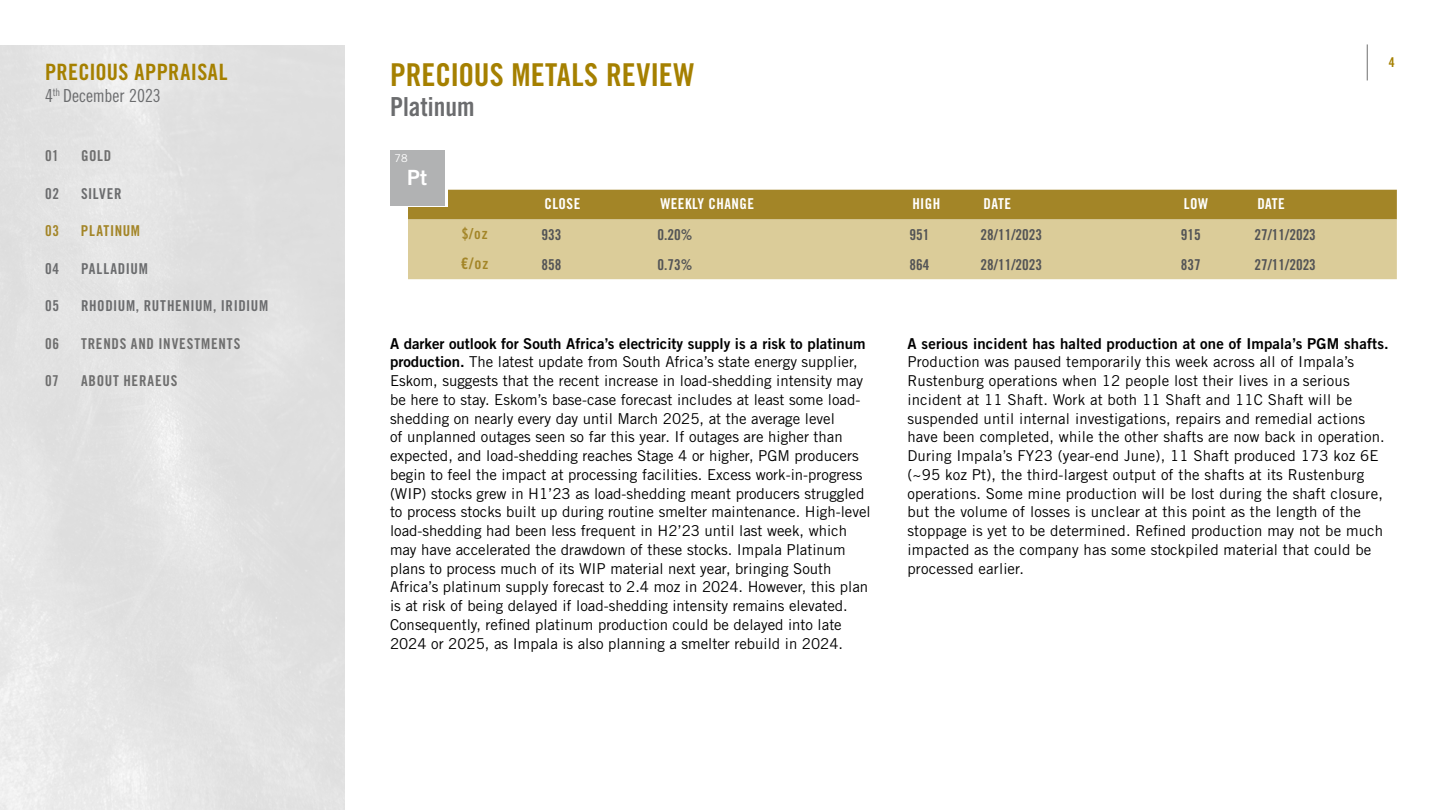
<style>
.page{position:relative;width:1440px;height:810px;background:#fff}
.page>*{position:absolute;margin:0;border:0;box-sizing:border-box;transform-origin:0 0}
.t1{font:31.5px "Trade Gothic LT Std Bd Cn 20";color:#a58000}
.t2{font:26.25px "Trade Gothic LT Std Bd Cn 20";color:#6b6c6e}
.t3{font:22.5px "Trade Gothic LT Std Bd Cn 20";letter-spacing:.015em;color:#a58000}
.t4{font:21px "Trade Gothic LT Std Bd 2";color:#fff}
.t5{font:18px "Trade Gothic LT Std Cn 18";letter-spacing:-.005em;color:#6b6c6e}
.t6{font:15.75px "Trade Gothic LT Std Bd Cn 20";color:#a38527}
.t7{font:15px/18.8px "Trade Gothic LT Std";color:#000}
.t8{font:15px "Trade Gothic LT Std Bd 2";color:#000}
.t9{font:15px "Trade Gothic LT Std Bd Cn 20";color:#535456}
.t10{font:15px "Trade Gothic LT Std Bd Cn 20";letter-spacing:.04em;color:#6b6c6e}
.t11{font:15px "Trade Gothic LT Std Bd Cn 20";letter-spacing:.05em;color:#6e6e6e}
.t12{font:15px "Trade Gothic LT Std Bd Cn 20";letter-spacing:.03em;color:#fff}
.t13{font:15px "Trade Gothic LT Std Bd Cn 20";letter-spacing:.05em;color:#a38527}
.t14{font:13.5px "Trade Gothic LT Std Bd Cn 20";color:#a58000}
.t15{font:10.8px "Trade Gothic LT Std";color:#fff}
.s1{font-size:15px}
.s2{font-family:"Trade Gothic LT Std Bd 2"}
</style>
<div class="page">
<hr style="left:1367px;top:44px;width:1px;height:36px;background:#6e6e6e">
<div style="left:408px;top:190px;width:989px;height:30px;background:#a38527"></div>
<div style="left:408px;top:220px;width:989px;height:59px;background:#dbcc99"></div>
<div style="left:393px;top:152px;width:54px;height:55px;background:linear-gradient(to bottom,#fff,#fff)"></div>
<div style="left:390px;top:150px;width:54px;height:55px;background:#b1b2b3"></div>
<h3 class="t3" style="left:45px;top:58px;width:184px">PRECIOUS APPRAISAL</h3>
<p class="t5" style="left:45px;top:85px;width:117px">4<sup>th</sup> December 2023</p>
<p class="t11" style="left:45px;top:147px;width:15px">01</p>
<p class="t11" style="left:81px;top:147px;width:32px">GOLD</p>
<p class="t10" style="left:45px;top:184px;width:16px">02</p>
<p class="t10" style="left:81px;top:184px;width:42px">SILVER</p>
<p class="t13" style="left:45px;top:222px;width:16px">03</p>
<p class="t13" style="left:81px;top:222px;width:61px">PLATINUM</p>
<p class="t10" style="left:45px;top:259px;width:16px">04</p>
<p class="t10" style="left:81px;top:259px;width:68px">PALLADIUM</p>
<p class="t10" style="left:45px;top:297px;width:16px">05</p>
<p class="t10" style="left:81px;top:297px;width:189px">RHODIUM, RUTHENIUM, IRIDIUM</p>
<p class="t11" style="left:45px;top:334px;width:16px">06</p>
<p class="t11" style="left:81px;top:334px;width:161px">TRENDS AND INVESTMENTS</p>
<p class="t11" style="left:45px;top:372px;width:15px">07</p>
<p class="t11" style="left:81px;top:372px;width:98px">ABOUT HERAEUS</p>
<h1 class="t1" style="left:390px;top:56px;width:306px">PRECIOUS METALS REVIEW</h1>
<h2 class="t2" style="left:390px;top:91px;width:86px">Platinum</h2>
<p class="t15" style="left:395px;top:152px;width:15px">78</p>
<h3 class="t4" style="left:407px;top:164px;width:21px">Pt</h3>
<p class="t12" style="left:544px;top:194px;width:37px">CLOSE</p>
<p class="t12" style="left:660px;top:194px;width:95px">WEEKLY CHANGE</p>
<p class="t12" style="left:912px;top:194px;width:30px">HIGH</p>
<p class="t12" style="left:984px;top:194px;width:29px">DATE</p>
<p class="t12" style="left:1184px;top:194px;width:26px">LOW</p>
<p class="t12" style="left:1257px;top:194px;width:29px">DATE</p>
<p class="t13" style="left:462px;top:224px;width:28px">$/oz</p>
<p class="t9" style="left:541px;top:225px;width:21px">933</p>
<p class="t9" style="left:657px;top:225px;width:36px">0.20%</p>
<p class="t9" style="left:909px;top:225px;width:21px">951</p>
<p class="t9" style="left:981px;top:225px;width:63px">28/11/2023</p>
<p class="t9" style="left:1181px;top:225px;width:21px">915</p>
<p class="t9" style="left:1254px;top:225px;width:63px">27/11/2023</p>
<p class="t6" style="left:461px;top:254px;width:29px">€/o<span class="s1">z</span></p>
<p class="t9" style="left:541px;top:255px;width:21px">858</p>
<p class="t9" style="left:657px;top:255px;width:36px">0.73%</p>
<p class="t9" style="left:909px;top:255px;width:21px">864</p>
<p class="t9" style="left:981px;top:255px;width:63px">28/11/2023</p>
<p class="t9" style="left:1181px;top:255px;width:21px">837</p>
<p class="t9" style="left:1254px;top:255px;width:63px">27/11/2023</p>
<p class="t14" style="left:1389px;top:54px;width:7px">4</p>
<p class="t8" style="left:390px;top:334px;width:477px">A darker outlook for South Africa’s electricity supply is a risk to platinum</p>
<p class="t7" style="left:390px;top:353px;width:482px"><span class="s2">production.</span> The latest update from South Africa’s state energy supplier, Eskom, suggests that the recent increase in load-shedding intensity may be here to stay. Eskom’s base-case forecast includes at least some load&shy;shedding on nearly every day until March 2025, at the average level<br>of unplanned outages seen so far this year. If outages are higher than expected, and load-shedding reaches Stage 4 or higher, PGM producers begin to feel the impact at processing facilities. Excess work-in-progress (WIP) stocks grew in H1’23 as load-shedding meant producers struggled to process stocks built up during routine smelter maintenance. High-level load-shedding had been less frequent in H2’23 until last week, which may have accelerated the drawdown of these stocks. Impala Platinum plans to process much of its WIP material next year, bringing South Africa’s platinum supply forecast to 2.4 moz in 2024. However, this plan is at risk of being delayed if load-shedding intensity remains elevated.<br>Consequently, refined platinum production could be delayed into late 2024 or 2025, as Impala is also planning a smelter rebuild in 2024.</p>
<p class="t8" style="left:908px;top:334px;width:483px">A serious incident has halted production at one of Impala’s PGM shafts.</p>
<p class="t7" style="left:908px;top:353px;width:479px">Production was paused temporarily this week across all of Impala’s Rustenburg operations when 12 people lost their lives in a serious incident at 11 Shaft. Work at both 11 Shaft and 11C Shaft will be suspended until internal investigations, repairs and remedial actions have been completed, while the other shafts are now back in operation.<br>During Impala’s FY23 (year-end June), 11 Shaft produced 173 koz 6E (~95 koz Pt), the third-largest output of the shafts at its Rustenburg operations. Some mine production will be lost during the shaft closure, but the volume of losses is unclear at this point as the length of the stoppage is yet to be determined. Refined production may not be much impacted as the company has some stockpiled material that could be processed earlier.</p>
</div>
